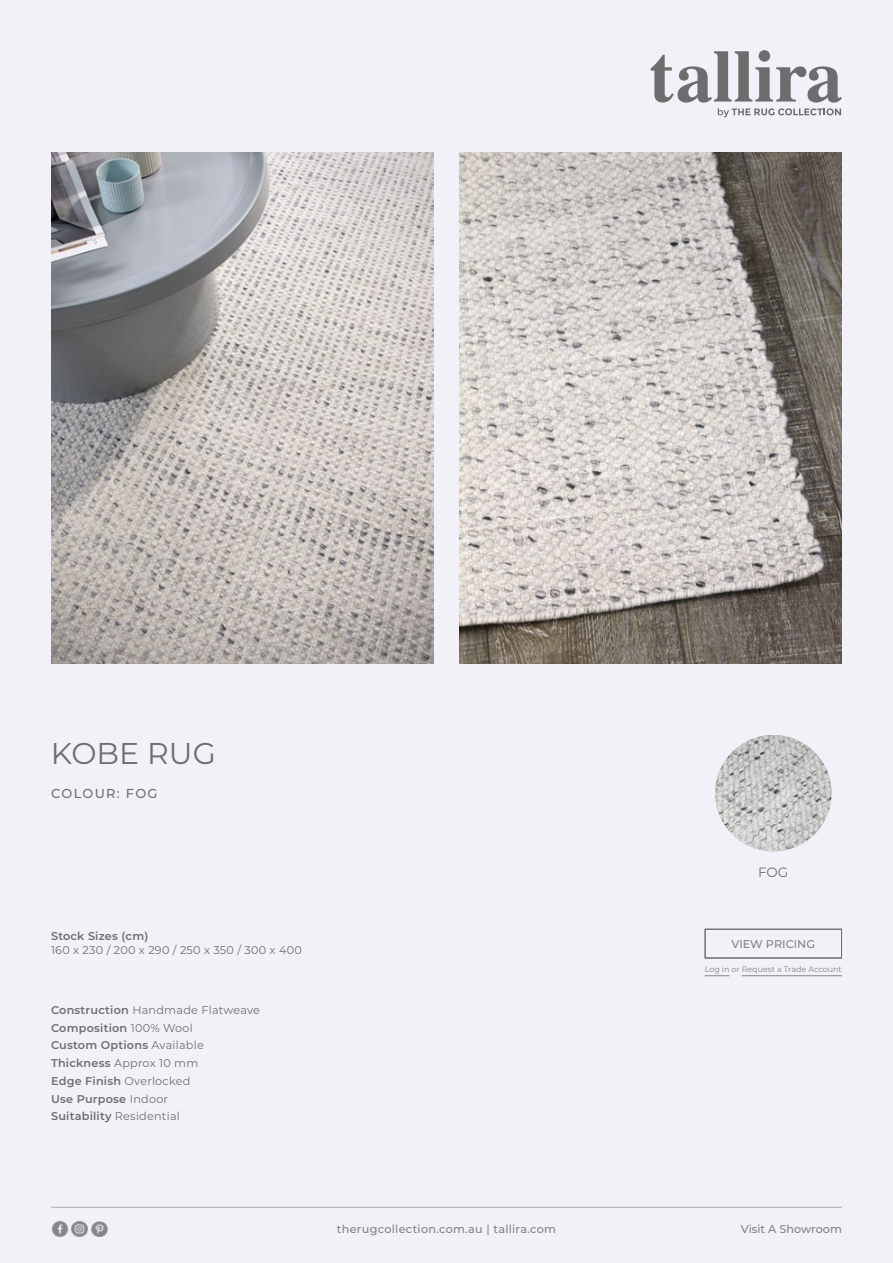
<style>
.page{position:relative;width:893px;height:1263px;background:#f2f1f8}
.page>*{position:absolute;margin:0;border:0;box-sizing:border-box;transform-origin:0 0}
.t1{font:30px "Montserrat";color:#6d6e71}
.t2{font:13.5px "Montserrat";color:#6d6e71}
.t3{font:500 12.9px "Montserrat";letter-spacing:.1em;color:#6d6e71}
.t4{font:600 11.25px/17.7px "Montserrat";letter-spacing:.02em;color:#6d6e71}
.t5{font:500 11.25px "Montserrat";letter-spacing:.015em;color:#808285}
.t6{font:11.25px "Montserrat";letter-spacing:.02em;color:#6d6e71}
.t7{font:7.95px "Montserrat";color:#808285}
.s1{font-weight:400}
</style>
<div class="page">
<hr style="left:51px;top:1207px;width:791px;height:1px;background:#a7a9ac">
<img style="left:52px;top:1221px;width:16px;height:16px">
<img style="left:71px;top:1221px;width:17px;height:16px">
<img style="left:92px;top:1221px;width:15px;height:15px">
<svg style="left:651px;top:50px;width:191px;height:67px"></svg>
<div style="left:705px;top:929px;width:137px;height:29px;border:1px solid #6d6e71"></div>
<svg style="left:705px;top:975px;width:24px;height:1px"></svg>
<hr style="left:742px;top:975px;width:100px;height:1px;background:#808285">
<img style="left:51px;top:152px;width:383px;height:511px">
<img style="left:459px;top:152px;width:383px;height:511px">
<img style="left:715px;top:735px;width:116px;height:116px;border-radius:58px">
<h1 class="t1" style="left:51px;top:733px;width:166px">KOBE RUG</h1>
<p class="t3" style="left:51px;top:784px;width:108px">COLOUR: FOG</p>
<p class="t4" style="left:51px;top:927px;width:99px">Stock Sizes (cm)</p>
<p class="t6" style="left:51px;top:942px;width:252px">160 x 230 / 200 x 290 / 250 x 350 / 300 x 400</p>
<p class="t4" style="left:51px;top:1000px;width:211px">Construction <span class="s1">Handmade Flatweave<br></span>Composition <span class="s1">100% Wool<br></span>Custom Options <span class="s1">Available<br></span>Thickness <span class="s1">Approx 10 mm<br></span>Edge Finish <span class="s1">Overlocked<br></span>Use Purpose <span class="s1">Indoor<br></span>Suitability <span class="s1">Residential</span></p>
<p class="t2" style="left:758px;top:863px;width:32px">FOG</p>
<p class="t5" style="left:731px;top:936px;width:85px">VIEW PRICING</p>
<p class="t7" style="left:705px;top:964px;width:139px">Log in or Request a Trade Account</p>
<p class="t5" style="left:337px;top:1221px;width:221px">therugcollection.com.au | tallira.com</p>
<p class="t5" style="left:741px;top:1221px;width:103px">Visit A Showroom</p>
</div>
